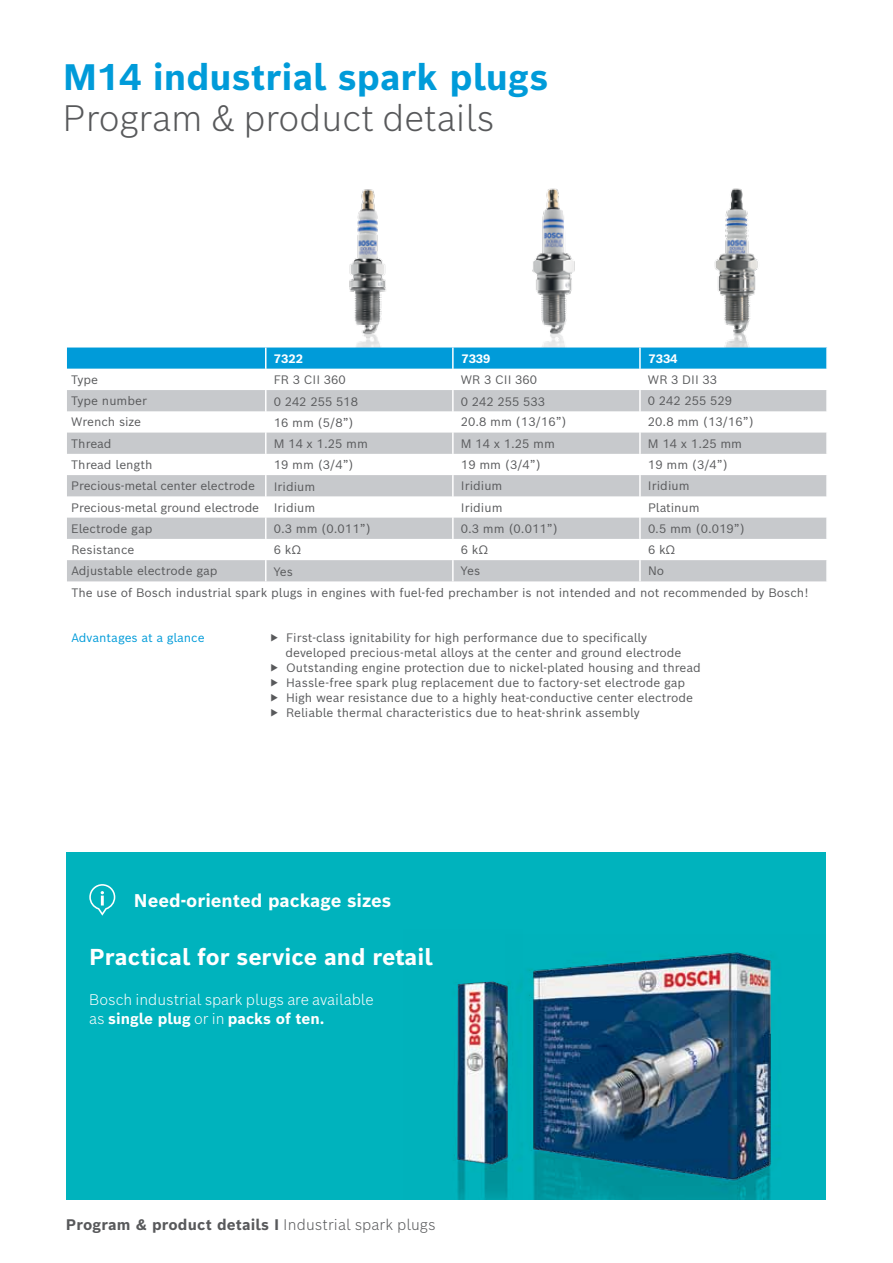
<style>
.page{position:relative;width:893px;height:1263px;background:#fff}
.page>*{position:absolute;margin:0;border:0;box-sizing:border-box;transform-origin:0 0}
.t1{font:700 36px "Bosch Sans";color:#009bd9}
.t2{font:300 36px "Bosch Sans";color:#58595b}
.t3{font:700 22.5px "Bosch Sans";color:#fff}
.t4{font:700 18px "Bosch Sans";color:#fff}
.t5{font:300 15px/19.5px "Bosch Sans";color:#fff}
.t6{font:700 15px "Bosch Sans";letter-spacing:.01em;color:#58595b}
.t7{font:12px/21.6px "Bosch Sans";color:#58595b}
.t8{font:12px "Bosch Sans";color:#009bd9}
.t9{font:700 12px "Bosch Sans";color:#fff}
.s1{font-weight:700}
.s2{font-weight:300}
</style>
<div class="page">
<img style="left:349px;top:189px;width:37px;height:158px">
<img style="left:532px;top:188px;width:43px;height:159px">
<img style="left:714px;top:188px;width:44px;height:159px">
<svg style="left:67px;top:347px;width:760px;height:234px"></svg>
<hr style="left:452px;top:560px;width:2px;height:21px;background:#fff">
<hr style="left:639px;top:560px;width:2px;height:21px;background:#fff">
<hr style="left:826px;top:560px;width:2px;height:21px;background:#fff">
<div style="left:67px;top:852px;width:759px;height:348px;background:#00b3bd"></div>
<svg style="left:89px;top:884px;width:26px;height:32px"></svg>
<img style="left:528px;top:952px;width:244px;height:248px">
<img style="left:453px;top:981px;width:69px;height:219px">
<h1 class="t1" style="left:63px;top:53px;width:487px">M14 industrial spark plugs</h1>
<h1 class="t2" style="left:63px;top:94px;width:434px">Program &amp; product details</h1>
<p class="t9" style="left:274px;top:351px;width:31px">7322</p>
<p class="t9" style="left:461px;top:351px;width:31px">7339</p>
<p class="t9" style="left:648px;top:350px;width:31px">7334</p>
<p class="t7" style="left:71px;top:368px;width:28px">Type</p>
<p class="t7" style="left:274px;top:369px;width:74px">FR 3 CII 360</p>
<p class="t7" style="left:461px;top:369px;width:78px">WR 3 CII 360</p>
<p class="t7" style="left:648px;top:368px;width:71px">WR 3 DII 33</p>
<p class="t7" style="left:71px;top:390px;width:77px">Type number</p>
<p class="t7" style="left:274px;top:390px;width:86px">0 242 255 518</p>
<p class="t7" style="left:461px;top:390px;width:86px">0 242 255 533</p>
<p class="t7" style="left:648px;top:390px;width:86px">0 242 255 529</p>
<p class="t7" style="left:71px;top:411px;width:71px">Wrench size</p>
<p class="t7" style="left:274px;top:411px;width:82px">16 mm (5/8”)</p>
<p class="t7" style="left:461px;top:411px;width:107px">20.8 mm (13/16”)</p>
<p class="t7" style="left:648px;top:411px;width:107px">20.8 mm (13/16”)</p>
<p class="t7" style="left:71px;top:432px;width:42px">Thread</p>
<p class="t7" style="left:274px;top:432px;width:96px">M 14 x 1.25 mm</p>
<p class="t7" style="left:461px;top:432px;width:96px">M 14 x 1.25 mm</p>
<p class="t7" style="left:648px;top:432px;width:96px">M 14 x 1.25 mm</p>
<p class="t7" style="left:71px;top:453px;width:83px">Thread length</p>
<p class="t7" style="left:274px;top:454px;width:82px">19 mm (3/4”)</p>
<p class="t7" style="left:461px;top:453px;width:82px">19 mm (3/4”)</p>
<p class="t7" style="left:648px;top:453px;width:82px">19 mm (3/4”)</p>
<p class="t7" style="left:71px;top:475px;width:185px">Precious-metal center electrode</p>
<p class="t7" style="left:274px;top:475px;width:43px">Iridium</p>
<p class="t7" style="left:461px;top:475px;width:43px">Iridium</p>
<p class="t7" style="left:648px;top:475px;width:43px">Iridium</p>
<p class="t7" style="left:71px;top:496px;width:246px">Precious-metal ground electrode Iridium</p>
<p class="t7" style="left:461px;top:496px;width:43px">Iridium</p>
<p class="t7" style="left:648px;top:496px;width:53px">Platinum</p>
<p class="t7" style="left:71px;top:517px;width:83px">Electrode gap</p>
<p class="t7" style="left:274px;top:517px;width:99px">0.3 mm (0.011”)</p>
<p class="t7" style="left:461px;top:517px;width:99px">0.3 mm (0.011”)</p>
<p class="t7" style="left:648px;top:517px;width:99px">0.5 mm (0.019”)</p>
<p class="t7" style="left:71px;top:538px;width:65px">Resistance</p>
<p class="t7" style="left:274px;top:538px;width:29px">6 kΩ</p>
<p class="t7" style="left:461px;top:538px;width:29px">6 kΩ</p>
<p class="t7" style="left:648px;top:538px;width:29px">6 kΩ</p>
<p class="t7" style="left:71px;top:560px;width:148px">Adjustable electrode gap</p>
<p class="t7" style="left:274px;top:560px;width:21px">Yes</p>
<p class="t7" style="left:461px;top:560px;width:21px">Yes</p>
<p class="t7" style="left:71px;top:560px;width:739px;text-indent:577px">No<br>The use of Bosch industrial spark plugs in engines with fuel-fed prechamber is not intended and not recommended by Bosch!</p>
<p class="t8" style="left:71px;top:629px;width:135px">Advantages at a glance</p>
<p class="t7" style="left:270px;top:626px;width:378px">▶ First-class ignitability for high performance due to specifically</p>
<p class="t7" style="left:285px;top:641px;width:397px">developed precious-metal alloys at the center and ground electrode</p>
<p class="t7" style="left:270px;top:656px;width:432px">▶ Outstanding engine protection due to nickel-plated housing and thread</p>
<p class="t7" style="left:270px;top:671px;width:416px">▶ Hassle-free spark plug replacement due to factory-set electrode gap</p>
<p class="t7" style="left:270px;top:686px;width:424px">▶ High wear resistance due to a highly heat-conductive center electrode</p>
<p class="t7" style="left:270px;top:701px;width:371px">▶ Reliable thermal characteristics due to heat-shrink assembly</p>
<h3 class="t4" style="left:134px;top:888px;width:259px">Need-oriented package sizes</h3>
<h2 class="t3" style="left:89px;top:942px;width:345px">Practical for service and retail</h2>
<p class="t5" style="left:89px;top:989px;width:286px">Bosch industrial spark plugs are available as <span class="s1">single plug</span> or in <span class="s1">packs of ten.</span></p>
<p class="t6" style="left:66px;top:1215px;width:371px">Program &amp; product details I <span class="s2">Industrial spark plugs</span></p>
</div>
